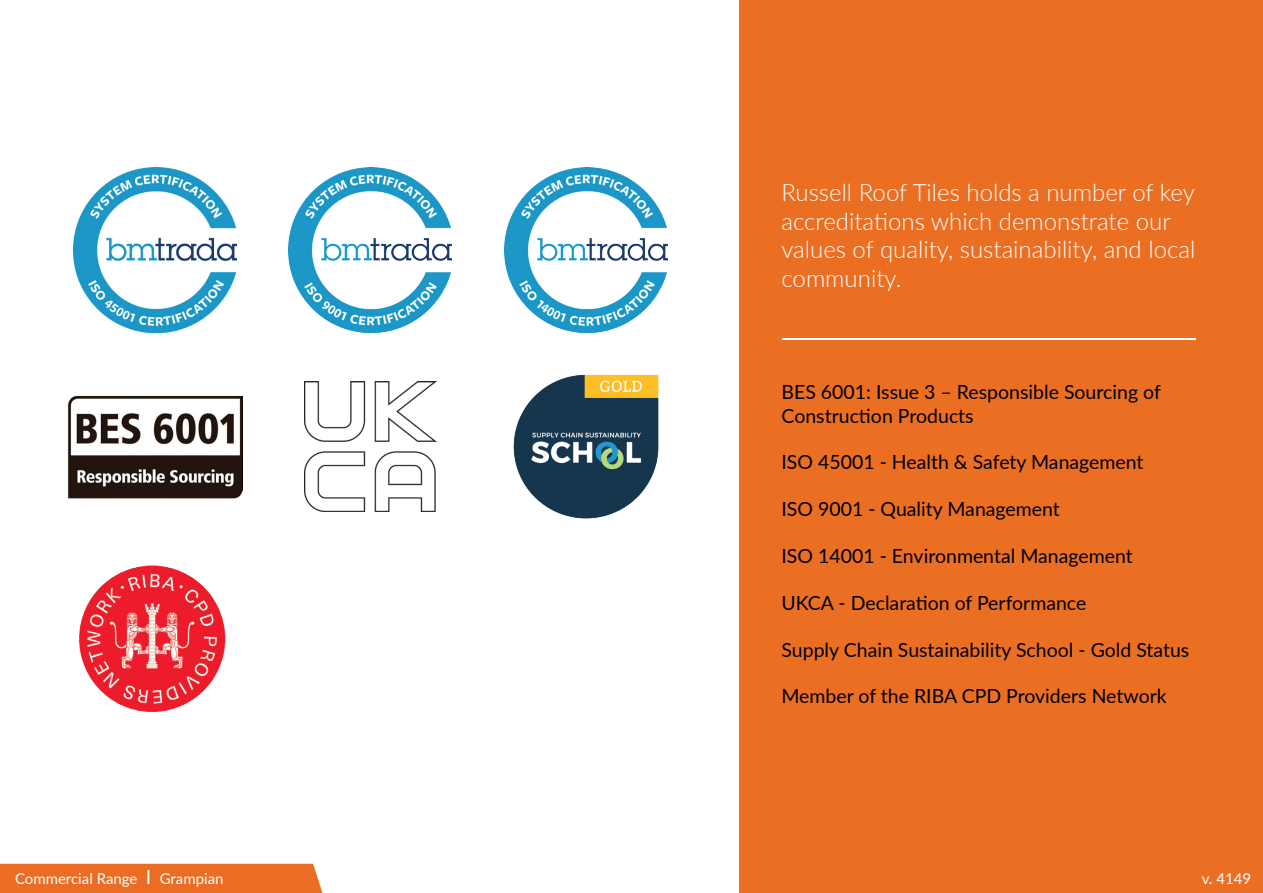
<style>
.page{position:relative;width:1263px;height:893px;background:#fff}
.page>*{position:absolute;margin:0;border:0;box-sizing:border-box;transform-origin:0 0}
.t1{font:300 24px/28.8px "Lato";color:#fff}
.t2{font:19.5px/23.4px "Lato";color:#000}
.t3{font:15px "Lato";color:#fff}
.s1{font-size:19.5px}
</style>
<div class="page">
<div style="left:739px;top:0;width:524px;height:893px;background:#eb6f23"></div>
<img style="left:289px;top:168px;width:163px;height:165px">
<img style="left:504px;top:168px;width:163px;height:165px">
<img style="left:73px;top:168px;width:163px;height:165px">
<img style="left:79px;top:565px;width:147px;height:148px">
<img style="left:304px;top:381px;width:132px;height:131px">
<img style="left:68px;top:395px;width:174px;height:104px">
<hr style="left:781px;top:339px;width:414px;height:1px;background:#fff">
<img style="left:513px;top:374px;width:146px;height:145px">
<div style="left:0;top:864px;width:322px;height:29px;background:#ea6d23"></div>
<p class="t1" style="left:781px;top:177px;width:415px">Russell Roof Tiles holds a number of key accreditations which demonstrate our values of quality, sustainability, and local community.</p>
<p class="t2" style="left:781px;top:379px;width:381px">BES 6001: Issue 3 – Responsible Sourcing of<br>Construction Products</p>
<p class="t2" style="left:781px;top:450px;width:364px">ISO 45001 - Health &amp; Safety Management</p>
<p class="t2" style="left:781px;top:496px;width:280px">ISO 9001 - Quality Management</p>
<p class="t2" style="left:781px;top:543px;width:353px">ISO 14001 - Environmental Management</p>
<p class="t2" style="left:781px;top:590px;width:306px">UKCA - Declaration of Performance</p>
<p class="t2" style="left:781px;top:637px;width:409px">Supply Chain Sustainability School - Gold Status</p>
<p class="t2" style="left:781px;top:684px;width:387px">Member of the RIBA CPD Providers Network</p>
<p class="t3" style="left:15px;top:867px;width:210px">Commercial Range <span class="s1">I</span> Grampian</p>
<p class="t3" style="left:1202px;top:868px;width:51px">v. 4149</p>
</div>
